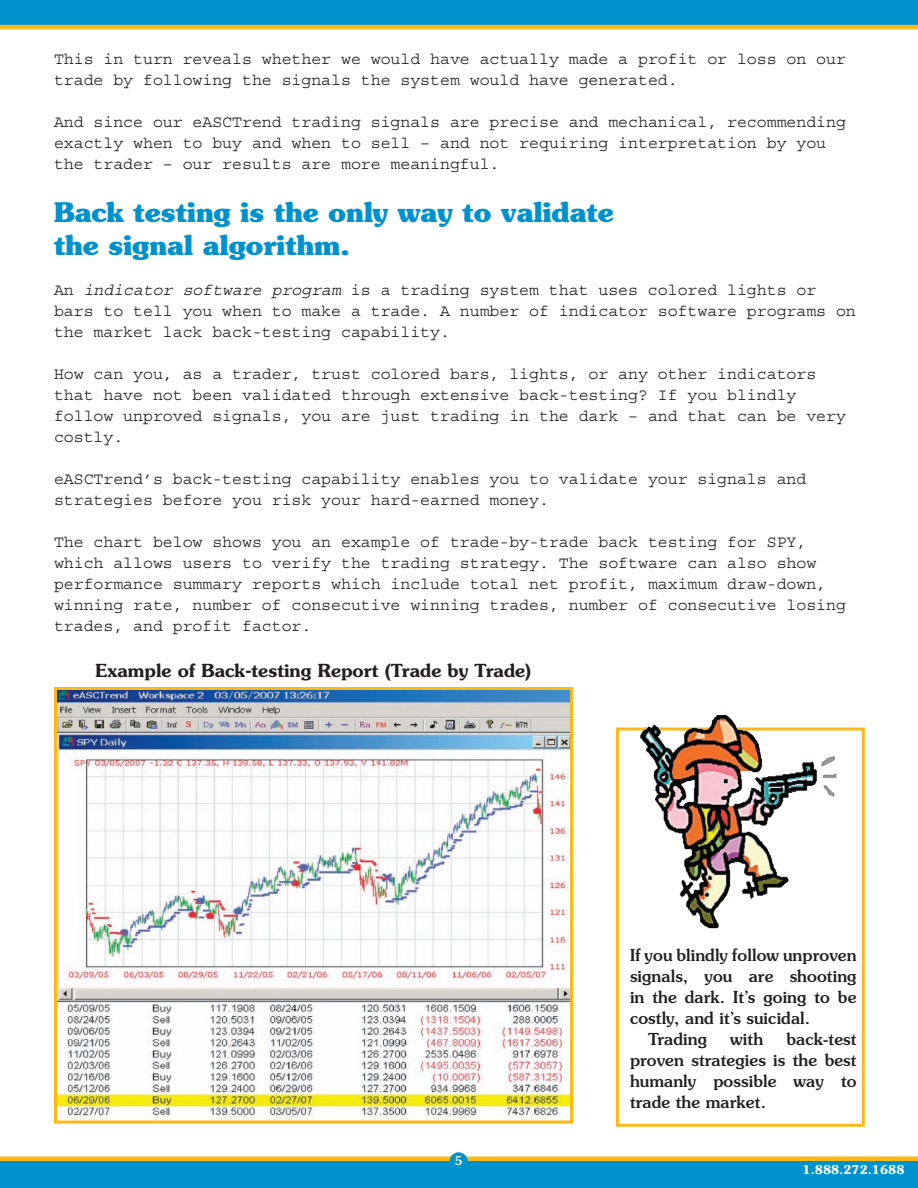
<style>
.page{position:relative;width:918px;height:1188px;background:#fff}
.page>*{position:absolute;margin:0;border:0;box-sizing:border-box;transform-origin:0 0}
.t1{font:700 27px/33px "Souvenir";color:#0092cc}
.t2{font:600 18px "Souvenir";color:#231f20}
.t3{font:16.5px/21px "Courier Std";color:#231f20}
.t4{font:500 16.5px/21px "Souvenir";letter-spacing:.01em;color:#231f20;text-align:justify}
.t5{font:600 12px "Souvenir";color:#fff}
.s1{font-style:italic}
</style>
<div class="page">
<div style="left:0;top:1156px;width:918px;height:5px;background:#fcb814"></div>
<div style="left:0;top:0;width:918px;height:27px;background:#0092cc"></div>
<div style="left:0;top:1161px;width:918px;height:27px;background:#0092cc"></div>
<div style="left:449px;top:1152px;width:19px;height:19px;background:#0092cc;border-radius:50%"></div>
<hr style="left:0;top:25px;width:918px;height:4px;background:#fcb814">
<div style="left:616px;top:728px;width:249px;height:399px;border:3px solid #fcb814"></div>
<img style="left:58px;top:691px;width:511px;height:429px">
<div style="left:54px;top:687px;width:519px;height:437px;border:3px solid #fcb814"></div>
<img style="left:632px;top:715px;width:217px;height:214px">
<p class="t3" style="left:54px;top:49px;width:793px">This in turn reveals whether we would have actually made a profit or loss on our trade by following the signals the system would have generated.</p>
<p class="t3" style="left:54px;top:112px;width:793px">And since our eASCTrend trading signals are precise and mechanical, recommending exactly when to buy and when to sell – and not requiring interpretation by you the trader – our results are more meaningful.</p>
<h1 class="t1" style="left:54px;top:195px;width:561px">Back testing is the only way to validate the signal algorithm.</h1>
<p class="t3" style="left:54px;top:280px;width:803px">An <span class="s1">indicator software program</span> is a trading system that uses colored lights or bars to tell you when to make a trade. A number of indicator software programs on the market lack back-testing capability.</p>
<p class="t3" style="left:54px;top:364px;width:793px">How can you, as a trader, trust colored bars, lights, or any other indicators that have not been validated through extensive back-testing? If you blindly follow unproved signals, you are just trading in the dark – and that can be very costly.</p>
<p class="t3" style="left:54px;top:469px;width:754px">eASCTrend’s back-testing capability enables you to validate your signals and strategies before you risk your hard-earned money.</p>
<p class="t3" style="left:54px;top:532px;width:793px">The chart below shows you an example of trade-by-trade back testing for SPY, which allows users to verify the trading strategy. The software can also show performance summary reports which include total net profit, maximum draw-down, winning rate, number of consecutive winning trades, number of consecutive losing trades, and profit factor.</p>
<p class="t2" style="left:96px;top:659px;width:437px">Example of Back-testing Report (Trade by Trade)</p>
<p class="t4" style="left:630px;top:944px;width:228px">If you blindly follow unproven</p>
<p class="t4" style="left:630px;top:965px;width:228px">signals, you are shooting</p>
<p class="t4" style="left:630px;top:986px;width:228px">in the dark. It’s going to be</p>
<p class="t4" style="left:630px;top:1007px;width:182px">costly, and it’s suicidal.</p>
<p class="t4" style="left:648px;top:1028px;width:61px">Trading</p>
<p class="t4" style="left:730px;top:1028px;width:34px">with</p>
<p class="t4" style="left:630px;top:1028px;width:228px;text-indent:156px">back-test proven strategies is the best humanly possible way to trade the market.</p>
<p class="t5" style="left:803px;top:1162px;width:103px">1.888.272.1688</p>
</div>
